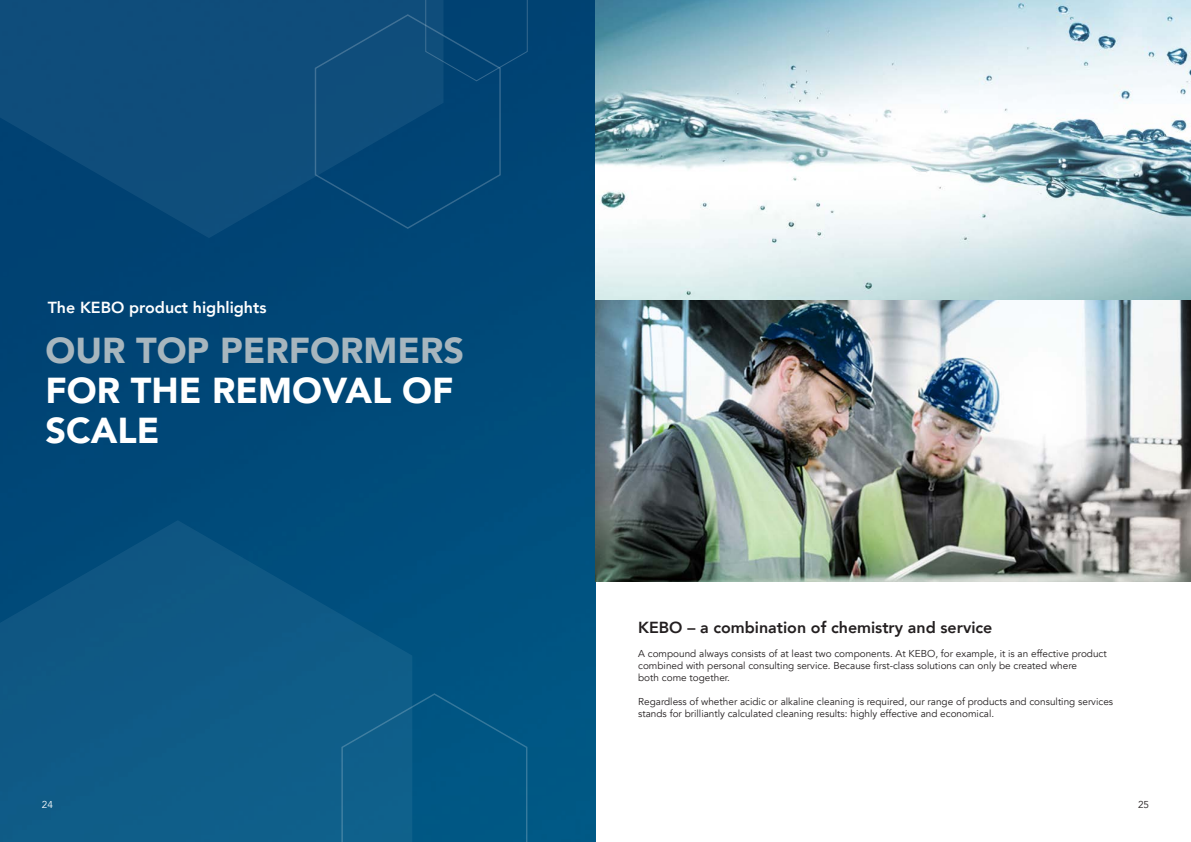
<style>
.page{position:relative;width:1191px;height:842px;background:#fff}
.page>*{position:absolute;margin:0;border:0;box-sizing:border-box;transform-origin:0 0}
.t1{font:900 36px/40px "Avenir";color:#fff}
.t2{font:900 36px "Avenir";color:#a7b6be}
.t3{font:800 16px "Avenir";color:#231f20}
.t4{font:800 16px "Avenir";color:#fff}
.t5{font:10px/12px "Avenir";color:#231f20}
.t6{font:10px "Avenir";color:#fff}
</style>
<div class="page">
<img style="left:0;top:190px;width:595px;height:652px">
<div style="left:443px;top:0;width:152px;height:190px;background:#004474"></div>
<svg style="left:0;top:0;width:443px;height:238px;background:#0b4a79"></svg>
<svg style="left:0;top:520px;width:412px;height:322px;background:#0b5783"></svg>
<svg style="left:314px;top:13px;width:187px;height:217px;background:#074877"></svg>
<svg style="left:341px;top:692px;width:187px;height:150px;background:#065a86"></svg>
<img style="left:595px;top:0;width:596px;height:300px">
<img style="left:595px;top:300px;width:596px;height:281px">
<h2 class="t4" style="left:48px;top:295px;width:220px">The KEBO product highlights</h2>
<h1 class="t2" style="left:45px;top:319px;width:420px">OUR TOP PERFORMERS</h1>
<h1 class="t1" style="left:45px;top:369px;width:409px">FOR THE REMOVAL OF<br>SCALE</h1>
<h2 class="t3" style="left:638px;top:615px;width:356px">KEBO – a combination of chemistry and service</h2>
<p class="t5" style="left:638px;top:648px;width:470px">A compound always consists of at least two components. At KEBO, for example, it is an effective product combined with personal consulting service. Because first-class solutions can only be created where<br>both come together.</p>
<p class="t5" style="left:638px;top:696px;width:476px">Regardless of whether acidic or alkaline cleaning is required, our range of products and consulting services stands for brilliantly calculated cleaning results: highly effective and economical.</p>
<p class="t6" style="left:42px;top:799px;width:13px">24</p>
<p class="t5" style="left:1138px;top:799px;width:13px">25</p>
</div>
